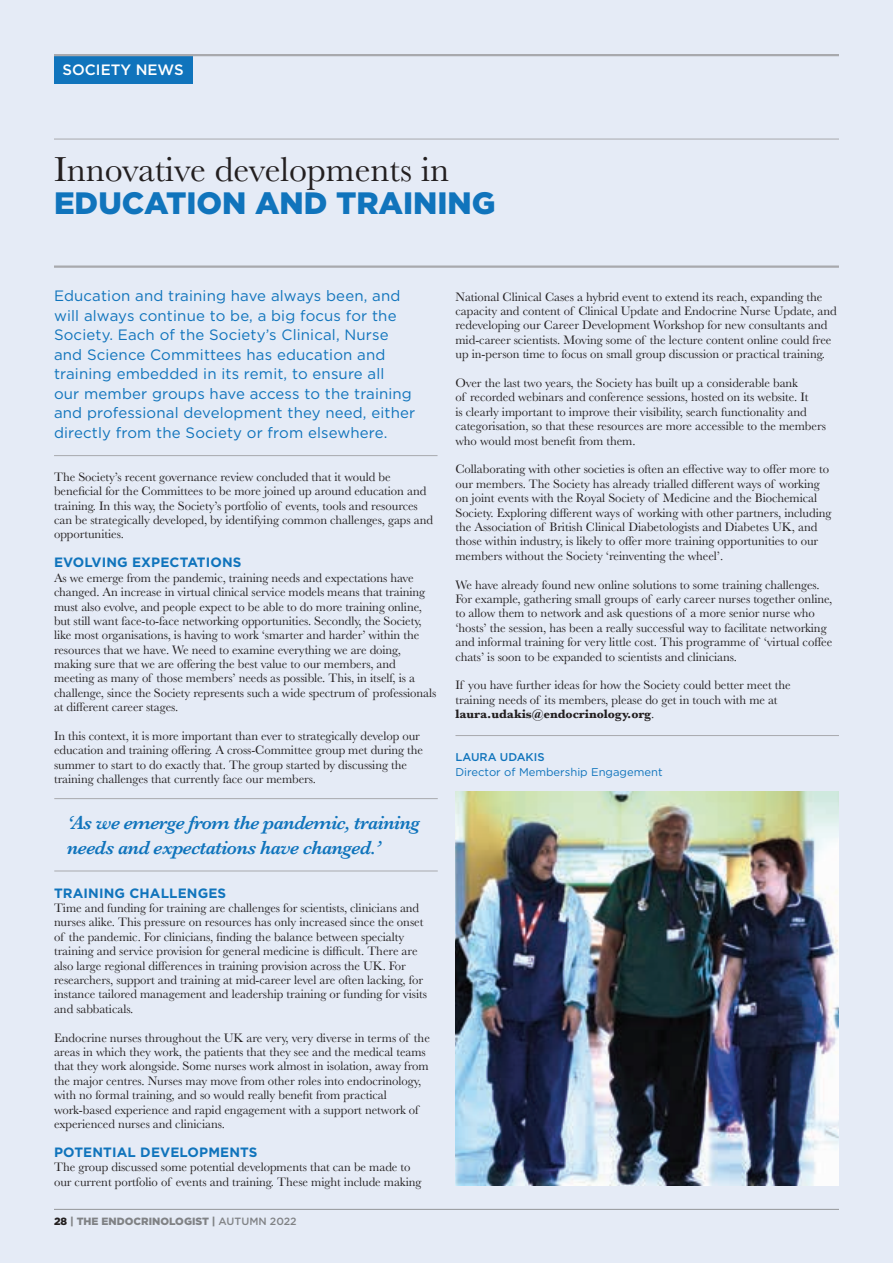
<style>
.page{position:relative;width:893px;height:1263px;background:#e5ebf6}
.page>*{position:absolute;margin:0;border:0;box-sizing:border-box;transform-origin:0 0}
.t1{font:36px "Baskerville";color:#231f20}
.t2{font:900 30.9px "Gotham";color:#1074bc}
.t3{font:italic 600 19.5px/25.5px "Baskerville";letter-spacing:-.03em;color:#1074bc}
.t4{font:15px/19.5px "Gotham";letter-spacing:.01em;color:#1074bc}
.t5{font:500 15px "Gotham";color:#fff}
.t6{font:700 13.5px "Gotham";letter-spacing:.01em;color:#1074bc}
.t7{font:12.75px/14.4px "Baskerville";letter-spacing:-.005em;color:#231f20}
.t8{font:11.25px "Gotham";color:#1074bc}
.t9{font:500 11.25px "Gotham";color:#1074bc}
.t10{font:900 10.5px "Gotham";color:#808285}
.s1{color:#231f20}
.s2{font-weight:500}
.s3{font-weight:700}
</style>
<div class="page">
<hr style="left:54px;top:1209px;width:785px;height:1px;background:#939598">
<div style="left:54px;top:54px;width:138px;height:29px;background:#1074bc"></div>
<hr style="left:54px;top:54px;width:785px;height:2px;background:#a8a9ad">
<hr style="left:54px;top:139px;width:785px;height:1px;background:#a8a9ad">
<hr style="left:54px;top:265px;width:785px;height:3px;background:#a8a9ad">
<hr style="left:455px;top:735px;width:384px;height:1px;background:#a8a9ad">
<hr style="left:54px;top:455px;width:384px;height:1px;background:#a8a9ad">
<hr style="left:54px;top:798px;width:384px;height:1px;background:#a8a9ad">
<hr style="left:54px;top:871px;width:384px;height:1px;background:#a8a9ad">
<img style="left:455px;top:792px;width:384px;height:394px">
<p class="t5" style="left:63px;top:60px;width:123px">SOCIETY NEWS</p>
<h1 class="t1" style="left:54px;top:146px;width:397px">Innovative developments in</h1>
<h2 class="t2" style="left:54px;top:182px;width:443px">EDUCATION AND TRAINING</h2>
<p class="t4" style="left:54px;top:286px;width:363px">Education and training have always been, and will always continue to be, a big focus for the Society. Each of the Society’s Clinical, Nurse and Science Committees has education and training embedded in its remit, to ensure all<br>our member groups have access to the training and professional development they need, either directly from the Society or from elsewhere.</p>
<p class="t7" style="left:54px;top:470px;width:381px">The Society’s recent governance review concluded that it would be beneficial for the Committees to be more joined up around education and training. In this way, the Society’s portfolio of events, tools and resources can be strategically developed, by identifying common challenges, gaps and opportunities.</p>
<p class="t6" style="left:54px;top:554px;width:189px">EVOLVING EXPECTATIONS</p>
<p class="t7" style="left:54px;top:571px;width:384px">As we emerge from the pandemic, training needs and expectations have changed. An increase in virtual clinical service models means that training must also evolve, and people expect to be able to do more training online, but still want face-to-face networking opportunities. Secondly, the Society, like most organisations, is having to work ‘smarter and harder’ within the resources that we have. We need to examine everything we are doing, making sure that we are offering the best value to our members, and meeting as many of those members’ needs as possible. This, in itself, is a challenge, since the Society represents such a wide spectrum of professionals at different career stages.</p>
<p class="t7" style="left:54px;top:729px;width:370px">In this context, it is more important than ever to strategically develop our education and training offering. A cross-Committee group met during the summer to start to do exactly that. The group started by discussing the training challenges that currently face our members.</p>
<h3 class="t3" style="left:67px;top:810px;width:354px">‘As we emerge from the pandemic, training needs and expectations have changed.’</h3>
<p class="t6" style="left:54px;top:884px;width:174px">TRAINING CHALLENGES</p>
<p class="t7" style="left:54px;top:901px;width:374px">Time and funding for training are challenges for scientists, clinicians and nurses alike. This pressure on resources has only increased since the onset of the pandemic. For clinicians, finding the balance between specialty training and service provision for general medicine is difficult. There are also large regional differences in training provision across the UK. For researchers, support and training at mid-career level are often lacking, for instance tailored management and leadership training or funding for visits and sabbaticals.</p>
<p class="t7" style="left:54px;top:1030px;width:377px">Endocrine nurses throughout the UK are very, very diverse in terms of the areas in which they work, the patients that they see and the medical teams that they work alongside. Some nurses work almost in isolation, away from the major centres. Nurses may move from other roles into endocrinology, with no formal training, and so would really benefit from practical work-based experience and rapid engagement with a support network of experienced nurses and clinicians.</p>
<p class="t6" style="left:54px;top:1143px;width:205px">POTENTIAL DEVELOPMENTS</p>
<p class="t7" style="left:54px;top:1160px;width:369px">The group discussed some potential developments that can be made to our current portfolio of events and training. These might include making</p>
<p class="t10" style="left:54px;top:1214px;width:244px"><span class="s1">28</span> | THE ENDOCRINOLOGIST | <span class="s2">AUTUMN 2022</span></p>
<p class="t7" style="left:455px;top:289px;width:383px">National Clinical Cases a hybrid event to extend its reach, expanding the capacity and content of Clinical Update and Endocrine Nurse Update, and redeveloping our Career Development Workshop for new consultants and mid-career scientists. Moving some of the lecture content online could free up in-person time to focus on small group discussion or practical training.</p>
<p class="t7" style="left:455px;top:376px;width:372px">Over the last two years, the Society has built up a considerable bank<br>of recorded webinars and conference sessions, hosted on its website. It<br>is clearly important to improve their visibility, search functionality and categorisation, so that these resources are more accessible to the members who would most benefit from them.</p>
<p class="t7" style="left:455px;top:462px;width:378px">Collaborating with other societies is often an effective way to offer more to our members. The Society has already trialled different ways of working on joint events with the Royal Society of Medicine and the Biochemical Society. Exploring different ways of working with other partners, including the Association of British Clinical Diabetologists and Diabetes UK, and those within industry, is likely to offer more training opportunities to our members without the Society ‘reinventing the wheel’.</p>
<p class="t7" style="left:455px;top:577px;width:378px">We have already found new online solutions to some training challenges.<br>For example, gathering small groups of early career nurses together online, to allow them to network and ask questions of a more senior nurse who ‘hosts’ the session, has been a really successful way to facilitate networking and informal training for very little cost. This programme of ‘virtual coffee chats’ is soon to be expanded to scientists and clinicians.</p>
<p class="t7" style="left:455px;top:678px;width:337px">If you have further ideas for how the Society could better meet the training needs of its members, please do get in touch with me at <span class="s3">laura.udakis@endocrinology.org</span>.</p>
<p class="t9" style="left:455px;top:750px;width:91px">LAURA UDAKIS</p>
<p class="t8" style="left:455px;top:765px;width:209px">Director of Membership Engagement</p>
</div>
